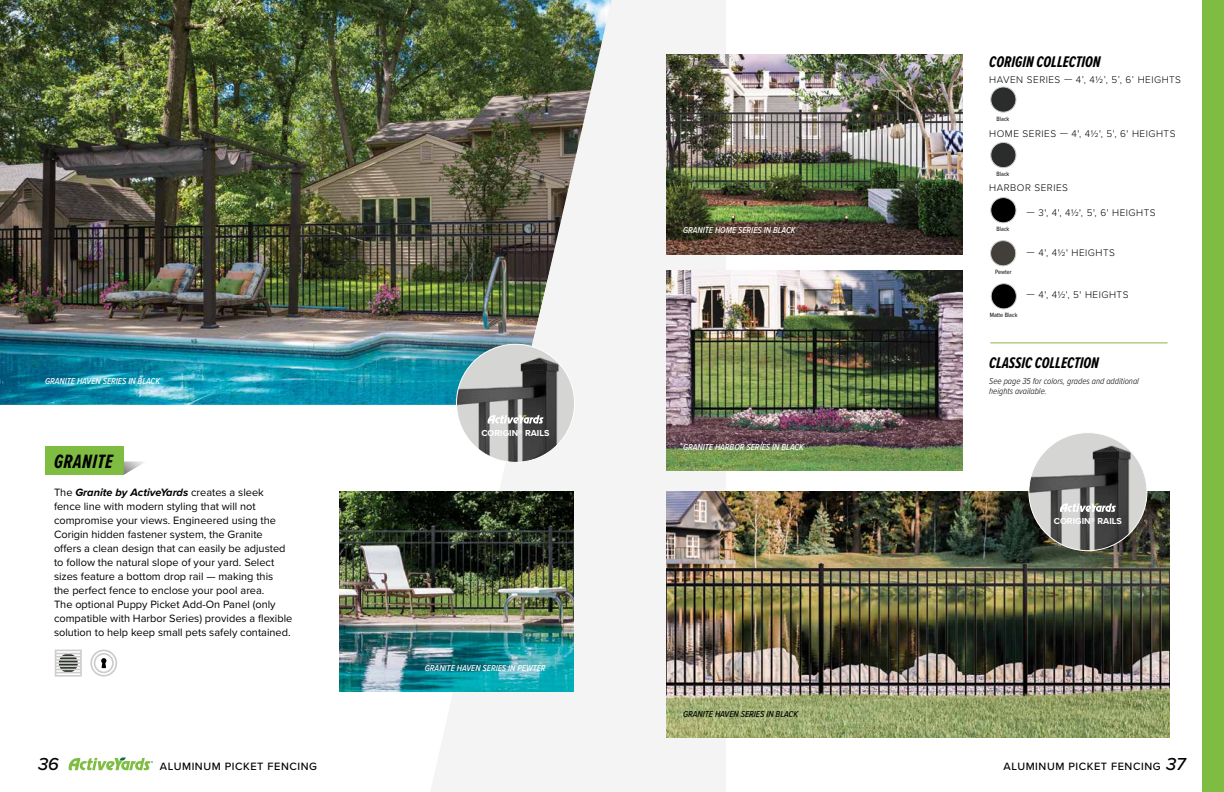
<style>
.page{position:relative;width:1224px;height:792px;background:#fff}
.page>*{position:absolute;margin:0;border:0;box-sizing:border-box;transform-origin:0 0}
.t1{font:italic 700 20px "Proxima Nova Ex Cn";letter-spacing:.025em;color:#000}
.t2{font:italic 500 18px "Proxima Nova";color:#000}
.t3{font:italic 700 16px "Proxima Nova Ex Cn";color:#000}
.t4{font:11px/14px "Proxima Nova";color:#000}
.t5{font:500 11px "Proxima Nova";letter-spacing:.05em;color:#000}
.t6{font:300 10px "Proxima Nova";letter-spacing:.05em;color:#000}
.t7{font:italic 500 9px "Proxima Nova Cond";color:#fff}
.t8{font:italic 300 9px/10px "Proxima Nova Cond";color:#000}
.t9{font:700 9px "Proxima Nova";color:#fff}
.t10{font:italic 500 9px "Proxima Nova Cond";color:#000}
.t11{font:6.4px "Proxima Nova Cond";color:#000}
.s1{font-weight:700;font-style:italic}
</style>
<div class="page">
<svg style="left:68px;top:758px;width:85px;height:12px"></svg>
<img style="left:0;top:0;width:430px;height:405px">
<div style="left:616px;top:0;width:109px;height:792px;background:#f4f4f4"></div>
<img style="left:430px;top:0;width:186px;height:792px">
<svg style="left:90px;top:650px;width:27px;height:27px"></svg>
<svg style="left:92px;top:651px;width:23px;height:24px"></svg>
<svg style="left:94px;top:653px;width:20px;height:20px"></svg>
<div style="left:95px;top:655px;width:17px;height:17px;background:#fff;border-radius:50%"></div>
<svg style="left:101px;top:658px;width:6px;height:10px"></svg>
<svg style="left:55px;top:650px;width:27px;height:27px"></svg>
<svg style="left:456px;top:344px;width:119px;height:118px"></svg>
<img style="left:456px;top:352px;width:111px;height:110px">
<svg style="left:487px;top:415px;width:56px;height:9px"></svg>
<img style="left:339px;top:492px;width:234px;height:200px">
<img style="left:666px;top:55px;width:296px;height:199px">
<img style="left:666px;top:271px;width:296px;height:199px">
<img style="left:666px;top:492px;width:504px;height:246px">
<div style="left:991px;top:87px;width:25px;height:25px;background:#2b2c2c;border-radius:50%"></div>
<div style="left:990px;top:86px;width:26px;height:27px;border:1px solid #caccc9;border-radius:50%"></div>
<hr style="left:990px;top:342px;width:178px;height:1px;background:#7fbc42">
<div style="left:1202px;top:0;width:22px;height:792px;background:#7fbc42"></div>
<div style="left:991px;top:198px;width:25px;height:25px;background:#000;border-radius:50%"></div>
<div style="left:991px;top:197px;width:25px;height:26px;border:1px solid #caccc9;border-radius:50%"></div>
<div style="left:991px;top:241px;width:25px;height:25px;background:#423f3a;border-radius:50%"></div>
<div style="left:990px;top:240px;width:26px;height:26px;border:1px solid #caccc9;border-radius:50%"></div>
<div style="left:991px;top:284px;width:25px;height:25px;background:#000;border-radius:50%"></div>
<div style="left:991px;top:284px;width:26px;height:25px;border:1px solid #caccc9;border-radius:50%"></div>
<div style="left:991px;top:142px;width:25px;height:26px;background:#2b2c2c;border-radius:50%"></div>
<div style="left:990px;top:142px;width:26px;height:26px;border:1px solid #caccc9;border-radius:50%"></div>
<div style="left:1029px;top:433px;width:118px;height:118px;background:#d5d6d4;border-radius:50%"></div>
<img style="left:1029px;top:441px;width:111px;height:110px">
<svg style="left:1060px;top:503px;width:56px;height:9px"></svg>
<div style="left:45px;top:446px;width:79px;height:29px;background:#7ebc42"></div>
<svg style="left:124px;top:461px;width:20px;height:14px"></svg>
<h3 class="t3" style="left:989px;top:50px;width:113px">CORIGIN COLLECTION</h3>
<p class="t6" style="left:989px;top:72px;width:193px">HAVEN SERIES — 4’, 4½’, 5’, 6’ HEIGHTS</p>
<p class="t11" style="left:997px;top:114px;width:14px">Black</p>
<p class="t6" style="left:989px;top:126px;width:188px">HOME SERIES — 4', 4½', 5', 6' HEIGHTS</p>
<p class="t11" style="left:997px;top:169px;width:14px">Black</p>
<p class="t7" style="left:45px;top:374px;width:117px">GRANITE HAVEN SERIES IN BLACK</p>
<h1 class="t1" style="left:54px;top:447px;width:60px">GRANITE</h1>
<p class="t4" style="left:54px;top:485px;width:240px">The <span class="s1">Granite by ActiveYards</span> creates a sleek fence line with modern styling that will not compromise your views. Engineered using the Corigin hidden fastener system, the Granite offers a clean design that can easily be adjusted to follow the natural slope of your yard. Select sizes feature a bottom drop rail — making this<br>the perfect fence to enclose your pool area.<br>The optional Puppy Picket Add-On Panel (only compatible with Harbor Series) provides a flexible solution to help keep small pets safely contained.</p>
<p class="t9" style="left:481px;top:426px;width:70px">CORIGIN® RAILS</p>
<p class="t7" style="left:425px;top:661px;width:122px">GRANITE HAVEN SERIES IN PEWTER</p>
<p class="t7" style="left:683px;top:224px;width:114px">GRANITE HOME SERIES IN BLACK</p>
<p class="t7" style="left:683px;top:440px;width:122px">GRANITE HARBOR SERIES IN BLACK</p>
<p class="t10" style="left:683px;top:707px;width:117px">GRANITE HAVEN SERIES IN BLACK</p>
<p class="t6" style="left:989px;top:180px;width:80px">HARBOR SERIES</p>
<p class="t11" style="left:997px;top:225px;width:14px">Black</p>
<p class="t11" style="left:995px;top:268px;width:18px">Pewter</p>
<p class="t11" style="left:990px;top:311px;width:29px">Matte Black</p>
<p class="t6" style="left:1027px;top:206px;width:131px">— 3', 4', 4½', 5', 6' HEIGHTS</p>
<p class="t6" style="left:1027px;top:245px;width:90px">— 4', 4½' HEIGHTS</p>
<p class="t6" style="left:1027px;top:287px;width:104px">— 4', 4½', 5' HEIGHTS</p>
<h3 class="t3" style="left:989px;top:351px;width:111px">CLASSIC COLLECTION</h3>
<p class="t8" style="left:989px;top:375px;width:151px">See page 35 for colors, grades and additional heights available.</p>
<p class="t9" style="left:1054px;top:514px;width:70px">CORIGIN® RAILS</p>
<h2 class="t2" style="left:38px;top:751px;width:22px">36</h2>
<h2 class="t2" style="left:1166px;top:751px;width:21px">37</h2>
<p class="t5" style="left:160px;top:759px;width:159px">ALUMINUM PICKET FENCING</p>
<p class="t5" style="left:1004px;top:759px;width:159px">ALUMINUM PICKET FENCING</p>
</div>
